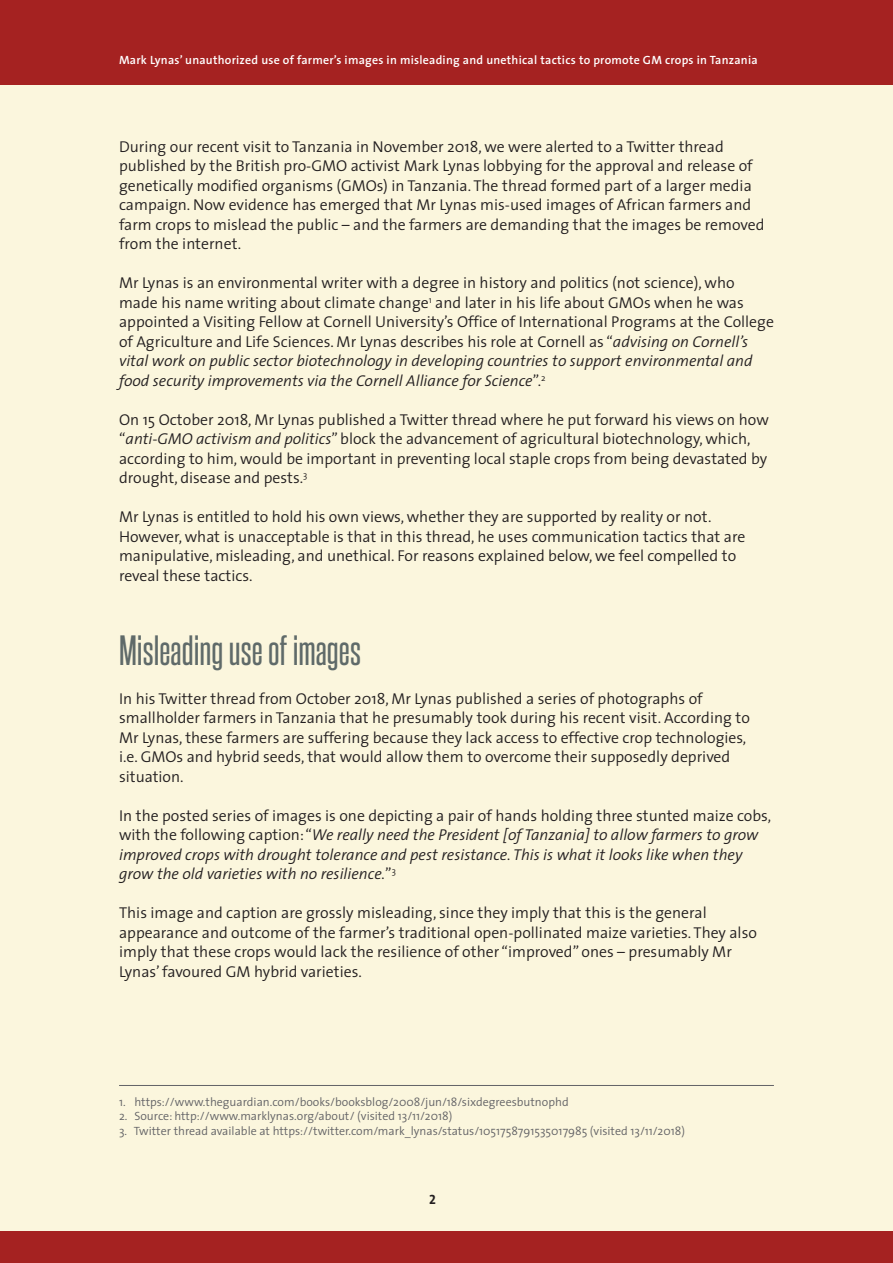
<style>
.page{position:relative;width:893px;height:1263px;background:#fff}
.page>*{position:absolute;margin:0;border:0;box-sizing:border-box;transform-origin:0 0}
.t1{font:36px "Steelfish Rg";color:#5f6a69;scale:1.1 1}
.t2{font:300 15.75px/19.5px "The Sans";color:#231f20}
.t3{font:italic 300 15.75px/19.5px "The Sans";color:#231f20}
.t4{font:13.5px "The Sans Bold Caps";color:#231f20}
.t5{font:300 12px "The Sans";color:#636366}
.t6{font:600 12px "The Sans";letter-spacing:.02em;color:#fff}
.s1{font-style:italic}
.s2{font-style:normal}
</style>
<div class="page">
<div style="left:0;top:0;width:893px;height:85px;background:#a52221"></div>
<div style="left:0;top:1230px;width:893px;height:33px;background:#a52221"></div>
<div style="left:0;top:85px;width:893px;height:1145px;background:#fbf6dd"></div>
<hr style="left:119px;top:1085px;width:655px;height:1px;background:#636366">
<p class="t6" style="left:119px;top:50px;width:640px">Mark Lynas’ unauthorized use of farmer’s images in misleading and unethical tactics to promote GM crops in Tanzania</p>
<p class="t2" style="left:119px;top:136px;width:647px">During our recent visit to Tanzania in November 2018, we were alerted to a Twitter thread published by the British pro-GMO activist Mark Lynas lobbying for the approval and release of genetically modified organisms (GMOs) in Tanzania. The thread formed part of a larger media campaign. Now evidence has emerged that Mr Lynas mis-used images of African farmers and farm crops to mislead the public – and the farmers are demanding that the images be removed from the internet.</p>
<p class="t2" style="left:119px;top:273px;width:656px">Mr Lynas is an environmental writer with a degree in history and politics (not science), who made his name writing about climate change<sup>1</sup> and later in his life about GMOs when he was appointed a Visiting Fellow at Cornell University’s Office of International Programs at the College of Agriculture and Life Sciences. Mr Lynas describes his role at Cornell as “<span class="s1">advising on Cornell’s vital work on public sector biotechnology in developing countries to support environmental and food security improvements via the Cornell Alliance for Science</span>”.<sup>2</sup></p>
<p class="t2" style="left:119px;top:409px;width:651px">On 15 October 2018, Mr Lynas published a Twitter thread where he put forward his views on how “<span class="s1">anti-GMO activism and politics</span>” block the advancement of agricultural biotechnology, which, according to him, would be important in preventing local staple crops from being devastated by drought, disease and pests.<sup>3</sup></p>
<p class="t2" style="left:119px;top:507px;width:628px">Mr Lynas is entitled to hold his own views, whether they are supported by reality or not.<br>However, what is unacceptable is that in this thread, he uses communication tactics that are manipulative, misleading, and unethical. For reasons explained below, we feel compelled to reveal these tactics.</p>
<h1 class="t1" style="left:119px;top:628px;width:221px">Misleading use of images</h1>
<p class="t2" style="left:119px;top:688px;width:632px">In his Twitter thread from October 2018, Mr Lynas published a series of photographs of smallholder farmers in Tanzania that he presumably took during his recent visit. According to Mr Lynas, these farmers are suffering because they lack access to effective crop technologies, i.e. GMOs and hybrid seeds, that would allow them to overcome their supposedly deprived situation.</p>
<p class="t3" style="left:119px;top:805px;width:653px"><span class="s2">In the posted series of images is one depicting a pair of hands holding three stunted maize cobs, with the following caption: “</span>We really need the President [of Tanzania] to allow farmers to grow improved crops with drought tolerance and pest resistance. This is what it looks like when they grow the old varieties with no resilience.<span class="s2">”</span><sup>3</sup></p>
<p class="t2" style="left:119px;top:903px;width:639px">This image and caption are grossly misleading, since they imply that this is the general appearance and outcome of the farmer’s traditional open-pollinated maize varieties. They also imply that these crops would lack the resilience of other “improved” ones – presumably Mr Lynas’ favoured GM hybrid varieties.</p>
<p class="t5" style="left:119px;top:1092px;width:451px">1. https://www.theguardian.com/books/booksblog/2008/jun/18/sixdegreesbutnophd</p>
<p class="t5" style="left:119px;top:1106px;width:335px">2. Source: http://www.marklynas.org/about/ (visited 13/11/2018)</p>
<p class="t5" style="left:119px;top:1121px;width:567px">3. Twitter thread available at https://twitter.com/mark_lynas/status/1051758791535017985 (visited 13/11/2018)</p>
<p class="t4" style="left:429px;top:1188px;width:8px">2</p>
</div>
